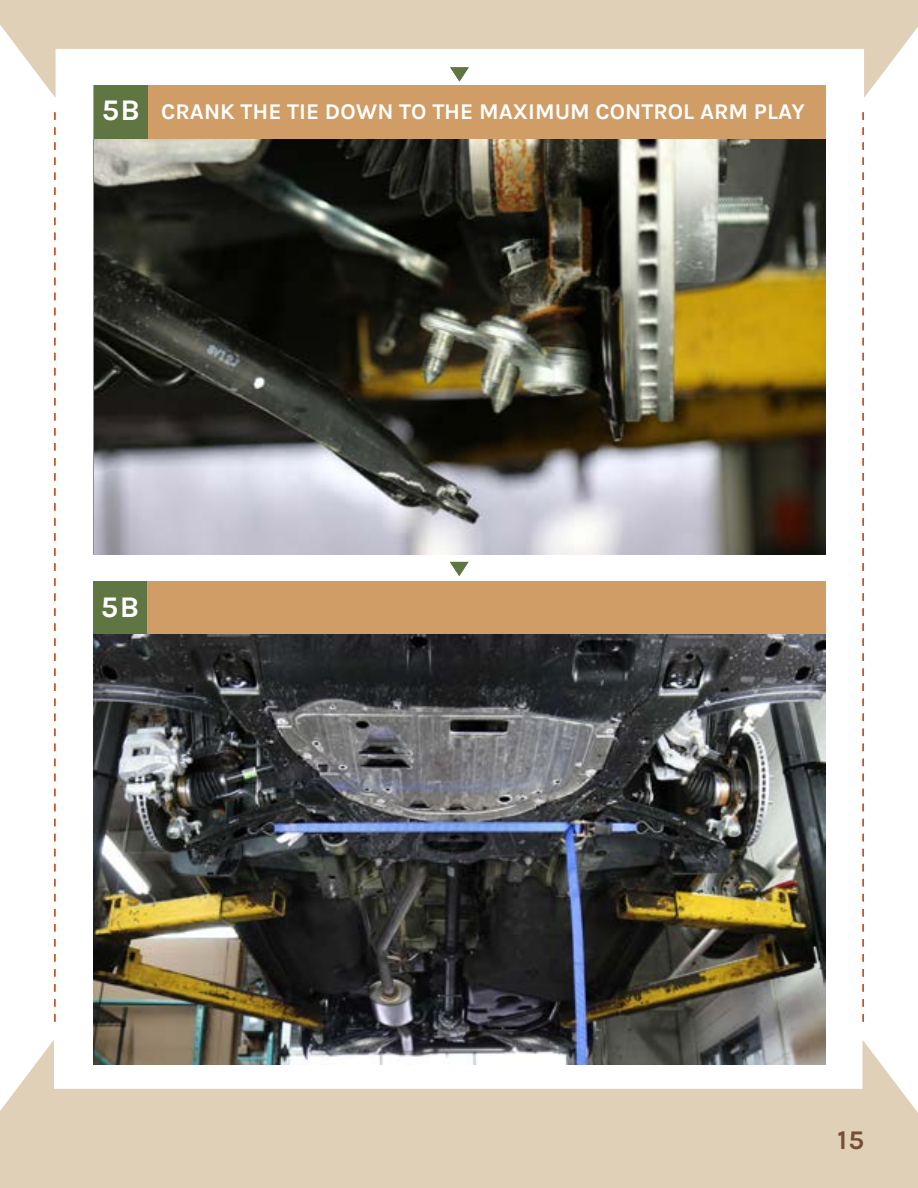
<style>
.page{position:relative;width:918px;height:1188px;background:#fff}
.page>*{position:absolute;margin:0;border:0;box-sizing:border-box;transform-origin:0 0}
.t1{font:700 30px "Karla";color:#fff}
.t2{font:700 27px "Karla";color:#764e35}
.t3{font:700 24px "Karla";color:#fff}
.t4{font:700 22.5px "Karla";color:#fff}
.s1{font-size:30px}
</style>
<div class="page">
<svg style="left:0;top:1040px;width:918px;height:148px;fill:#e1d0b8"></svg>
<svg style="left:54px;top:112px;width:2px;height:910px"></svg>
<svg style="left:862px;top:112px;width:2px;height:910px"></svg>
<svg style="left:0;top:0;width:918px;height:98px;fill:#e1d0b8"></svg>
<div style="left:94px;top:85px;width:732px;height:54px;background:#cf9d65"></div>
<svg style="left:450px;top:562px;width:19px;height:14px"></svg>
<svg style="left:450px;top:67px;width:19px;height:15px"></svg>
<div style="left:93px;top:581px;width:733px;height:54px;background:#cf9d65"></div>
<div style="left:94px;top:85px;width:53px;height:54px;background:#5f7643"></div>
<div style="left:93px;top:581px;width:54px;height:54px;background:#5f7643"></div>
<img style="left:94px;top:139px;width:732px;height:416px">
<img style="left:94px;top:635px;width:732px;height:430px">
<h1 class="t1" style="left:112px;top:93px;width:20px">3</h1>
<p class="t4" style="left:102px;top:99px;width:705px"><span class="s1">5B</span> CRANK THE TIE DOWN TO THE MAXIMUM CONTROL ARM PLAY</p>
<p class="t3" style="left:290px;top:99px;width:388px">UNBOLT THE BRAKE LINE BRACKET</p>
<h1 class="t1" style="left:111px;top:590px;width:19px">4</h1>
<h1 class="t1" style="left:101px;top:590px;width:40px">5B</h1>
<p class="t2" style="left:837px;top:1124px;width:28px">15</p>
</div>
